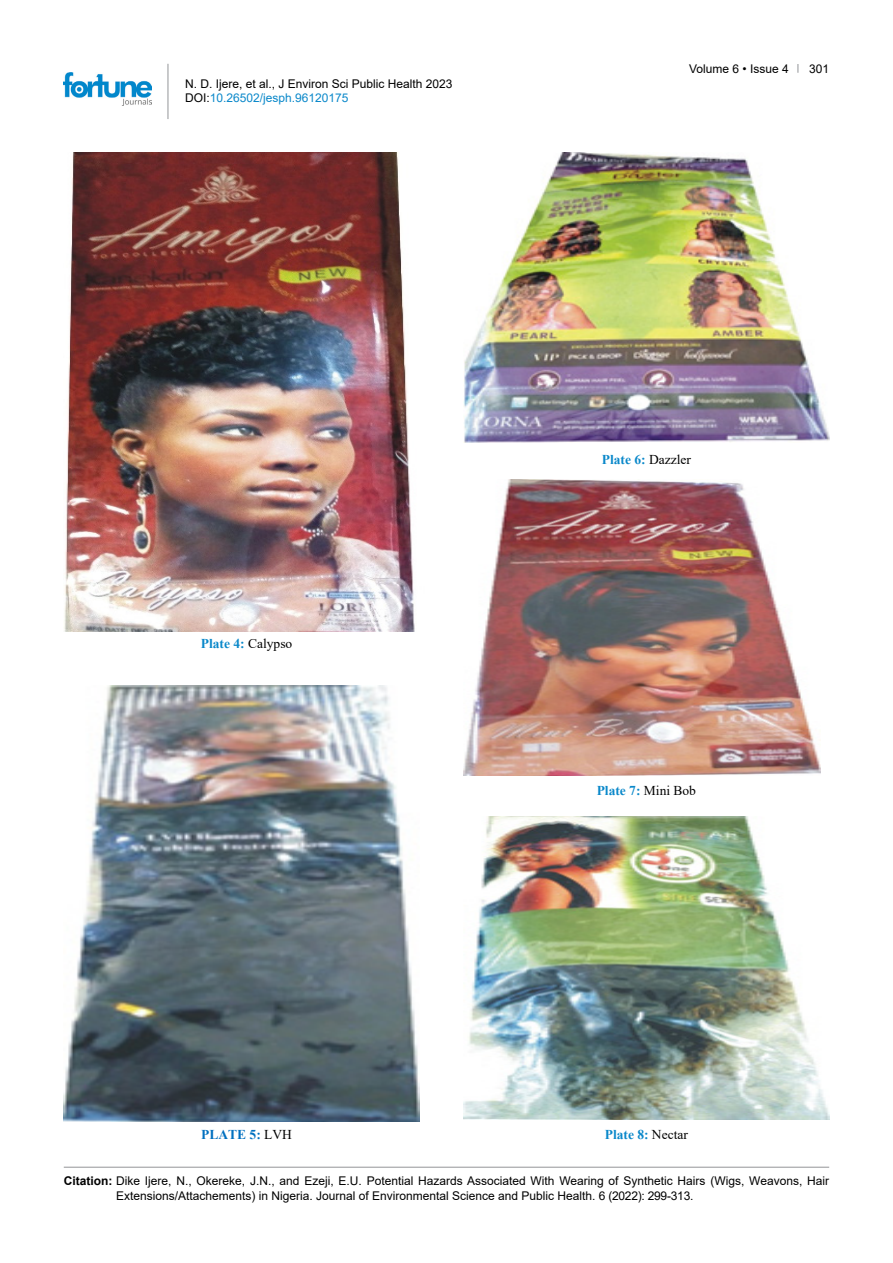
<style>
.page{position:relative;width:893px;height:1263px;background:#fff}
.page>*{position:absolute;margin:0;border:0;box-sizing:border-box;transform-origin:0 0}
.t1{font:700 13.5px "Times New Roman";color:#0a88ca}
.t2{font:700 13.5px "Times New Roman";color:#0070c0}
.t3{font:12px/14.4px "Arial";color:#000}
.s1{color:#0a88ca}
.s2{font-weight:400;color:#000}
.s3{font-weight:700}
</style>
<div class="page">
<hr style="left:168px;top:64px;width:1px;height:55px;background:#939598">
<img style="left:64px;top:72px;width:88px;height:33px">
<hr style="left:64px;top:1167px;width:765px;height:1px;background:#939598">
<img style="left:64px;top:152px;width:351px;height:479px">
<img style="left:64px;top:686px;width:356px;height:435px">
<img style="left:463px;top:152px;width:366px;height:291px">
<img style="left:463px;top:480px;width:358px;height:295px">
<img style="left:463px;top:816px;width:366px;height:303px">
<p class="t3" style="left:185px;top:77px;width:269px">N. D. Ijere, et al., J Environ Sci Public Health 2023<br>DOI:<span class="s1">10.26502/jesph.96120175</span></p>
<p class="t1" style="left:201px;top:634px;width:93px">Plate 4: <span class="s2">Calypso</span></p>
<p class="t2" style="left:201px;top:1125px;width:92px">PLATE 5: <span class="s2">LVH</span></p>
<p class="t3" style="left:689px;top:61px;width:101px">Volume 6 • Issue 4</p>
<p class="t3" style="left:809px;top:61px;width:22px">301</p>
<p class="t1" style="left:602px;top:449px;width:91px">Plate 6: <span class="s2">Dazzler</span></p>
<p class="t1" style="left:597px;top:781px;width:101px">Plate 7: <span class="s2">Mini Bob</span></p>
<p class="t1" style="left:605px;top:1125px;width:85px">Plate 8: <span class="s2">Nectar</span></p>
<p class="t3" style="left:116px;top:1173px;width:715px;line-height:15px;text-indent:-52px"><span class="s3">Citation:</span> Dike Ijere, N., Okereke, J.N., and Ezeji, E.U. Potential Hazards Associated With Wearing of Synthetic Hairs (Wigs, Weavons, Hair<br>Extensions/Attachements) in Nigeria. Journal of Environmental Science and Public Health. 6 (2022): 299-313.</p>
</div>
